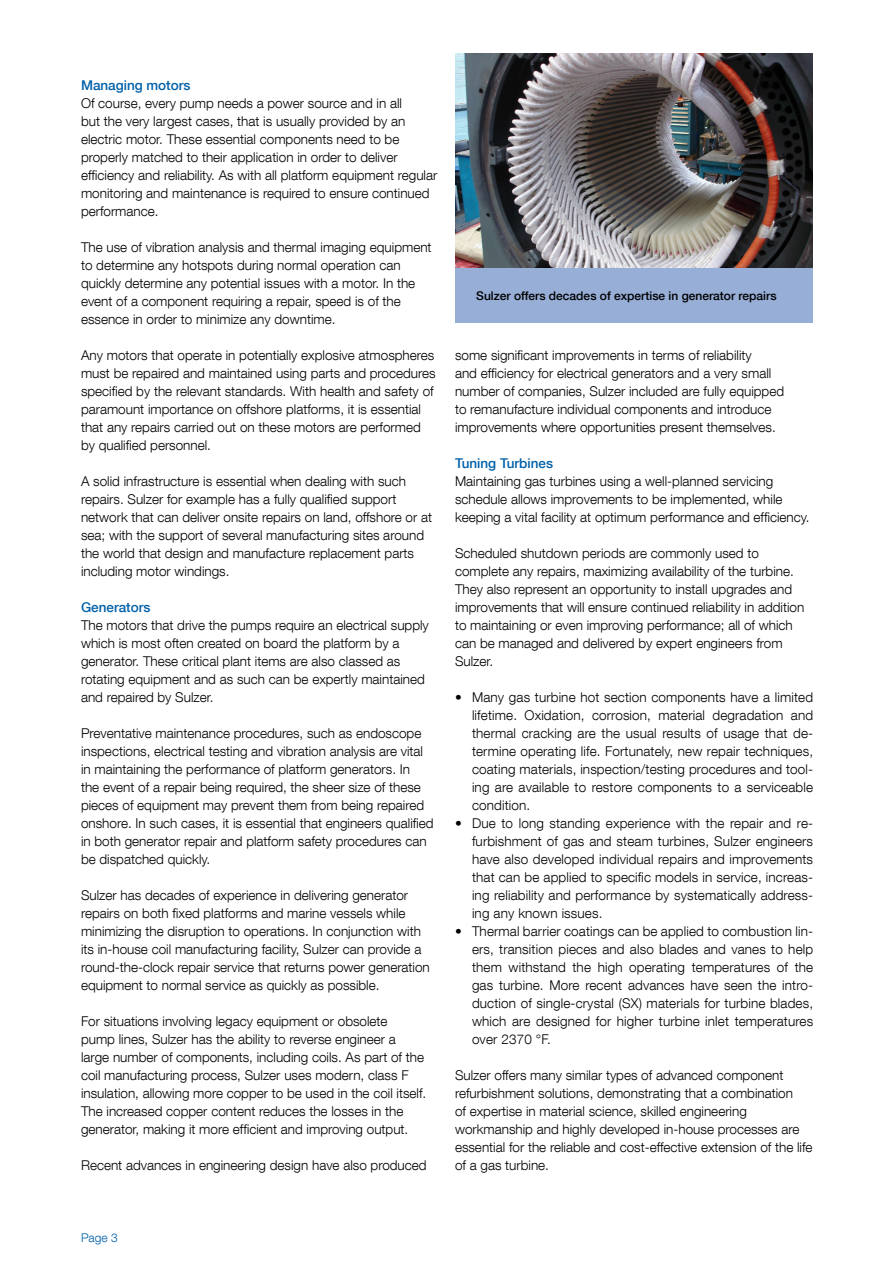
<style>
.page{position:relative;width:893px;height:1263px;background:#fff}
.page>*{position:absolute;margin:0;border:0;box-sizing:border-box;transform-origin:0 0}
.Paragraph_text{font:300 13.5px/18px "Helvetica Neue LT Com";color:#000}
.Subheading_2{font:500 13.5px "Helvetica Neue LT Com";color:#0060a9}
.t1{font:500 12px "Helvetica Neue LT Com";color:#000}
.t2{font:300 12px "Helvetica Neue LT Com";color:#0060a9}
</style>
<div class="page">
<img style="left:455px;top:54px;width:357px;height:214px">
<div style="left:455px;top:268px;width:357px;height:54px;background:#97aed7"></div>
<p class="Subheading_2" style="left:81px;top:77px;width:111px">Managing motors</p>
<p class="Paragraph_text" style="left:81px;top:94px;width:358px">Of course, every pump needs a power source and in all<br>but the very largest cases, that is usually provided by an electric motor. These essential components need to be properly matched to their application in order to deliver efficiency and reliability. As with all platform equipment regular monitoring and maintenance is required to ensure continued performance.</p>
<p class="Paragraph_text" style="left:81px;top:238px;width:352px">The use of vibration analysis and thermal imaging equipment to determine any hotspots during normal operation can quickly determine any potential issues with a motor. In the event of a component requiring a repair, speed is of the essence in order to minimize any downtime.</p>
<p class="Paragraph_text" style="left:81px;top:346px;width:356px">Any motors that operate in potentially explosive atmospheres must be repaired and maintained using parts and procedures specified by the relevant standards. With health and safety of paramount importance on offshore platforms, it is essential that any repairs carried out on these motors are performed by qualified personnel.</p>
<p class="Paragraph_text" style="left:81px;top:472px;width:353px">A solid infrastructure is essential when dealing with such repairs. Sulzer for example has a fully qualified support network that can deliver onsite repairs on land, offshore or at sea; with the support of several manufacturing sites around the world that design and manufacture replacement parts including motor windings.</p>
<p class="Subheading_2" style="left:81px;top:599px;width:71px">Generators</p>
<p class="Paragraph_text" style="left:81px;top:616px;width:349px">The motors that drive the pumps require an electrical supply which is most often created on board the platform by a generator. These critical plant items are also classed as rotating equipment and as such can be expertly maintained and repaired by Sulzer.</p>
<p class="Paragraph_text" style="left:81px;top:724px;width:354px">Preventative maintenance procedures, such as endoscope inspections, electrical testing and vibration analysis are vital in maintaining the performance of platform generators. In<br>the event of a repair being required, the sheer size of these pieces of equipment may prevent them from being repaired onshore. In such cases, it is essential that engineers qualified in both generator repair and platform safety procedures can be dispatched quickly.</p>
<p class="Paragraph_text" style="left:81px;top:886px;width:350px">Sulzer has decades of experience in delivering generator repairs on both fixed platforms and marine vessels while minimizing the disruption to operations. In conjunction with its in-house coil manufacturing facility, Sulzer can provide a round-the-clock repair service that returns power generation equipment to normal service as quickly as possible.</p>
<p class="Paragraph_text" style="left:81px;top:1012px;width:347px">For situations involving legacy equipment or obsolete<br>pump lines, Sulzer has the ability to reverse engineer a large number of components, including coils. As part of the coil manufacturing process, Sulzer uses modern, class F insulation, allowing more copper to be used in the coil itself.<br>The increased copper content reduces the losses in the generator, making it more efficient and improving output.</p>
<p class="Paragraph_text" style="left:81px;top:1156px;width:347px">Recent advances in engineering design have also produced</p>
<p class="t1" style="left:476px;top:288px;width:302px">Sulzer offers decades of expertise in generator repairs</p>
<p class="Paragraph_text" style="left:455px;top:346px;width:331px">some significant improvements in terms of reliability<br>and efficiency for electrical generators and a very small number of companies, Sulzer included are fully equipped to remanufacture individual components and introduce improvements where opportunities present themselves.</p>
<p class="Subheading_2" style="left:455px;top:455px;width:100px">Tuning Turbines</p>
<p class="Paragraph_text" style="left:455px;top:472px;width:356px">Maintaining gas turbines using a well-planned servicing schedule allows improvements to be implemented, while keeping a vital facility at optimum performance and efficiency.</p>
<p class="Paragraph_text" style="left:455px;top:544px;width:351px">Scheduled shutdown periods are commonly used to complete any repairs, maximizing availability of the turbine.<br>They also represent an opportunity to install upgrades and improvements that will ensure continued reliability in addition to maintaining or even improving performance; all of which can be managed and delivered by expert engineers from Sulzer.</p>
<p class="Paragraph_text" style="left:472px;top:688px;width:343px;text-align:justify;text-indent:-17px">• Many gas turbine hot section components have a limited lifetime. Oxidation, corrosion, material degradation and thermal cracking are the usual results of usage that de&shy;termine operating life. Fortunately, new repair techniques, coating materials, inspection/testing procedures and tool&shy;ing are available to restore components to a serviceable condition.</p>
<p class="Paragraph_text" style="left:472px;top:814px;width:343px;text-align:justify;text-indent:-17px">• Due to long standing experience with the repair and re&shy;furbishment of gas and steam turbines, Sulzer engineers have also developed individual repairs and improvements that can be applied to specific models in service, increas&shy;ing reliability and performance by systematically address&shy;ing any known issues.</p>
<p class="Paragraph_text" style="left:472px;top:922px;width:343px;text-align:justify;text-indent:-17px">• Thermal barrier coatings can be applied to combustion lin&shy;ers, transition pieces and also blades and vanes to help them withstand the high operating temperatures of the gas turbine. More recent advances have seen the intro&shy;duction of single-crystal (SX) materials for turbine blades, which are designed for higher turbine inlet temperatures over 2370 °F.</p>
<p class="Paragraph_text" style="left:455px;top:1066px;width:359px">Sulzer offers many similar types of advanced component refurbishment solutions, demonstrating that a combination<br>of expertise in material science, skilled engineering workmanship and highly developed in-house processes are essential for the reliable and cost-effective extension of the life of a gas turbine.</p>
<p class="t2" style="left:81px;top:1231px;width:38px">Page 3</p>
</div>
